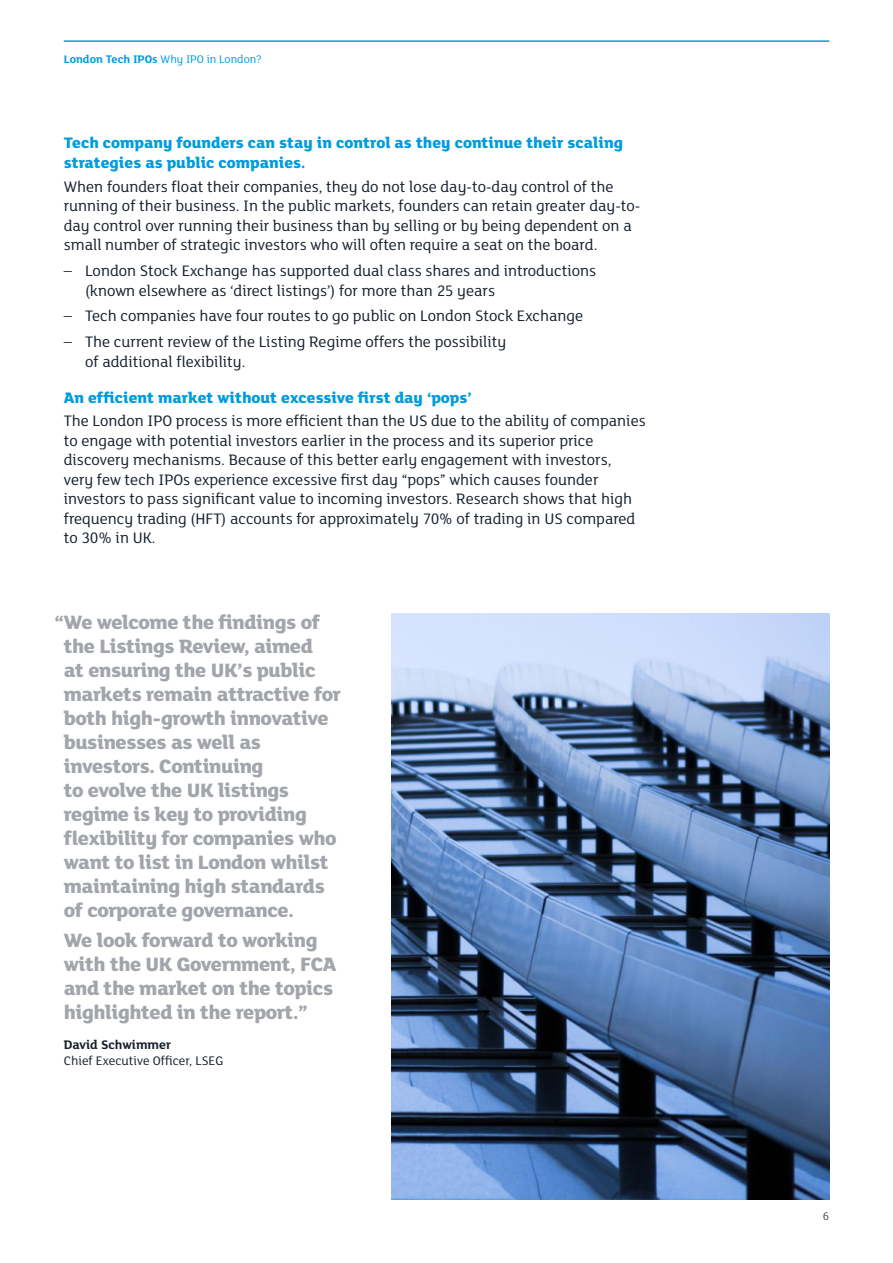
<style>
.page{position:relative;width:893px;height:1263px;background:#fff}
.page>*{position:absolute;margin:0;border:0;box-sizing:border-box;transform-origin:0 0}
.t1{font:800 21px/24px "FS Lola";letter-spacing:-.02em;color:#a2a6ab}
.t2{font:16.5px/19.5px "FS Lola";color:#16202c}
.t3{font:800 16.5px/19.5px "FS Lola";color:#009cde}
.t4{font:13.5px "FS Lola";color:#16202c}
.t5{font:700 13.5px "FS Lola";color:#16202c}
.t6{font:12px "FS Lola";color:#009cde}
.t7{font:12px "FS Lola";color:#454d56}
.s1{font-weight:700}
</style>
<div class="page">
<hr style="left:64px;top:40px;width:765px;height:2px;background:#009cde">
<img style="left:392px;top:613px;width:437px;height:586px">
<p class="t6" style="left:64px;top:52px;width:200px"><span class="s1">London Tech IPOs</span> Why IPO in London?</p>
<p class="t3" style="left:64px;top:132px;width:561px">Tech company founders can stay in control as they continue their scaling strategies as public companies.</p>
<p class="t2" style="left:64px;top:176px;width:578px">When founders float their companies, they do not lose day-to-day control of the running of their business. In the public markets, founders can retain greater day-to&shy;day control over running their business than by selling or by being dependent on a small number of strategic investors who will often require a seat on the board.</p>
<p class="t2" style="left:85px;top:260px;width:513px;text-indent:-21px">– London Stock Exchange has supported dual class shares and introductions (known elsewhere as ‘direct listings’) for more than 25 years</p>
<p class="t2" style="left:64px;top:306px;width:521px">– Tech companies have four routes to go public on London Stock Exchange</p>
<p class="t2" style="left:85px;top:332px;width:423px;text-indent:-21px">– The current review of the Listing Regime offers the possibility of additional flexibility.</p>
<p class="t3" style="left:64px;top:386px;width:410px">An efficient market without excessive first day ‘pops’</p>
<p class="t2" style="left:64px;top:410px;width:583px">The London IPO process is more efficient than the US due to the ability of companies to engage with potential investors earlier in the process and its superior price discovery mechanisms. Because of this better early engagement with investors,<br>very few tech IPOs experience excessive first day “pops” which causes founder investors to pass significant value to incoming investors. Research shows that high frequency trading (HFT) accounts for approximately 70% of trading in US compared to 30% in UK.</p>
<p class="t1" style="left:64px;top:609px;width:279px;text-indent:-9px">“We welcome the findings of the Listings Review, aimed<br>at ensuring the UK’s public markets remain attractive for both high-growth innovative businesses as well as investors. Continuing<br>to evolve the UK listings regime is key to providing flexibility for companies who want to list in London whilst maintaining high standards of corporate governance.</p>
<p class="t1" style="left:64px;top:927px;width:274px">We look forward to working with the UK Government, FCA and the market on the topics highlighted in the report.”</p>
<p class="t5" style="left:64px;top:1035px;width:109px">David Schwimmer</p>
<p class="t4" style="left:64px;top:1052px;width:161px">Chief Executive Officer, LSEG</p>
<p class="t7" style="left:823px;top:1209px;width:8px">6</p>
</div>
